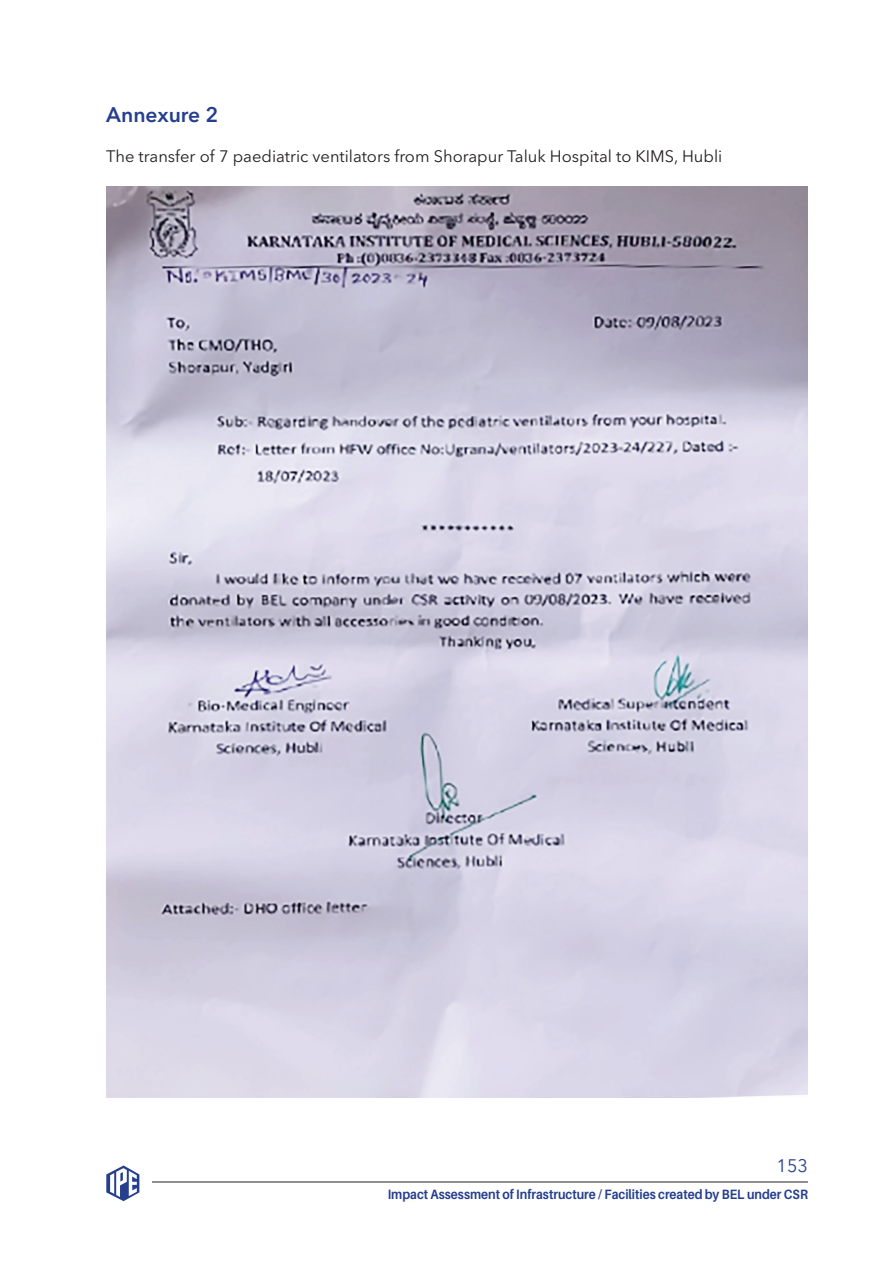
<style>
.page{position:relative;width:893px;height:1263px;background:#fff}
.page>*{position:absolute;margin:0;border:0;box-sizing:border-box;transform-origin:0 0}
.t1{font:600 21px "Avenir Next LT Pro";color:#253f8e}
.t2{font:18px "Avenir Next LT Pro";color:#253f8e}
.t3{font:16.5px "Avenir Next LT Pro";color:#231f20}
.t4{font:700 13.5px "Aileron";color:#253f8e;scale:.9 1}
</style>
<div class="page">
<hr style="left:152px;top:1182px;width:656px;height:1px;background:#231f20">
<svg style="left:106px;top:1165px;width:33px;height:36px"></svg>
<img style="left:106px;top:187px;width:702px;height:910px">
<p class="t1" style="left:106px;top:102px;width:113px">Annexure 2</p>
<p class="t3" style="left:106px;top:146px;width:617px">The transfer of 7 paediatric ventilators from Shorapur Taluk Hospital to KIMS, Hubli</p>
<p class="t2" style="left:777px;top:1155px;width:33px">153</p>
<p class="t4" style="left:388px;top:1187px;width:468px">Impact Assessment of Infrastructure / Facilities created by BEL under CSR</p>
</div>
